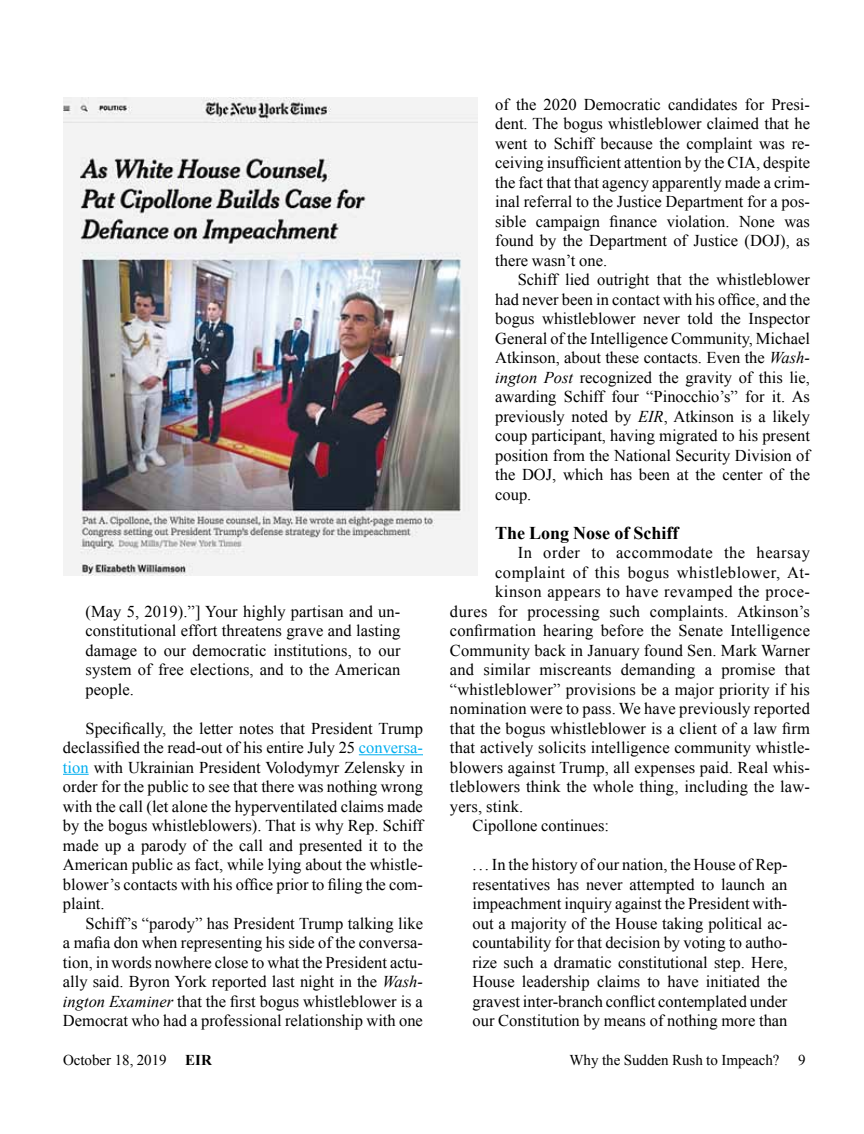
<style>
.page{position:relative;width:864px;height:1134px;background:#fff}
.page>*{position:absolute;margin:0;border:0;box-sizing:border-box;transform-origin:0 0}
.t1{font:700 18px "Times New Roman";color:#000}
.t2{font:16.5px/19.5px "Times New Roman";letter-spacing:.01em;color:#000;text-align:justify}
.t3{font:16.5px "Times New Roman";letter-spacing:.03em;color:#000}
.t4{font:15px "Times New Roman";color:#000}
.s1{color:#00aeef}
.s2{font-style:italic}
.s3{font-weight:700}
</style>
<div class="page">
<hr style="left:359px;top:754px;width:64px;height:1px;background:#00aeef">
<svg style="left:63px;top:774px;width:26px;height:1px"></svg>
<img style="left:63px;top:97px;width:414px;height:479px">
<p class="t2" style="left:86px;top:601px;width:317px">(May 5, 2019).”] Your highly partisan and un&shy;constitutional effort threatens grave and lasting damage to our democratic institutions, to our system of free elections, and to the American people.</p>
<p class="t2" style="left:63px;top:718px;width:362px;text-indent:23px">Specifically, the letter notes that President Trump declassified the read-out of his entire July 25 <span class="s1">conversa&shy;tion</span> with Ukrainian President Volodymyr Zelensky in order for the public to see that there was nothing wrong with the call (let alone the hyperventilated claims made by the bogus whistleblowers). That is why Rep. Schiff made up a parody of the call and presented it to the American public as fact, while lying about the whistle&shy;blower’s contacts with his office prior to filing the com&shy;plaint.</p>
<p class="t2" style="left:63px;top:913px;width:362px;text-indent:23px">Schiff’s “parody” has President Trump talking like a mafia don when representing his side of the conversa&shy;tion, in words nowhere close to what the President actu&shy;ally said. Byron York reported last night in the <span class="s2">Wash&shy;ington Examiner</span> that the first bogus whistleblower is a Democrat who had a professional relationship with one</p>
<p class="t2" style="left:495px;top:94px;width:316px">of the 2020 Democratic candidates for Presi&shy;dent. The bogus whistleblower claimed that he went to Schiff because the complaint was re&shy;ceiving insufficient attention by the CIA, despite the fact that that agency apparently made a crim&shy;inal referral to the Justice Department for a pos&shy;sible campaign finance violation. None was found by the Department of Justice (DOJ), as there wasn’t one.</p>
<p class="t2" style="left:495px;top:270px;width:316px;text-indent:23px">Schiff lied outright that the whistleblower had never been in contact with his office, and the bogus whistleblower never told the Inspector General of the Intelligence Community, Michael Atkinson, about these contacts. Even the <span class="s2">Wash&shy;ington Post</span> recognized the gravity of this lie, awarding Schiff four “Pinocchio’s” for it. As previously noted by <span class="s2">EIR</span>, Atkinson is a likely coup participant, having migrated to his present position from the National Security Division of the DOJ, which has been at the center of the coup.</p>
<p class="t1" style="left:495px;top:520px;width:185px">The Long Nose of Schiff</p>
<p class="t3" style="left:518px;top:541px;width:294px">In order to accommodate the hearsay</p>
<p class="t3" style="left:495px;top:561px;width:316px">complaint of this bogus whistleblower, At-</p>
<p class="t3" style="left:495px;top:580px;width:316px">kinson appears to have revamped the proce-</p>
<p class="t2" style="left:450px;top:601px;width:362px">dures for processing such complaints. Atkinson’s</p>
<p class="t2" style="left:450px;top:620px;width:362px">confirmation hearing before the Senate Intelligence</p>
<p class="t2" style="left:450px;top:640px;width:362px">Community back in January found Sen. Mark Warner</p>
<p class="t2" style="left:450px;top:659px;width:362px">and similar miscreants demanding a promise that</p>
<p class="t2" style="left:450px;top:679px;width:362px">“whistleblower” provisions be a major priority if his</p>
<p class="t2" style="left:450px;top:698px;width:362px">nomination were to pass. We have previously reported</p>
<p class="t2" style="left:450px;top:718px;width:361px">that the bogus whistleblower is a client of a law firm</p>
<p class="t2" style="left:450px;top:738px;width:362px">that actively solicits intelligence community whistle-</p>
<p class="t2" style="left:450px;top:757px;width:362px">blowers against Trump, all expenses paid. Real whis-</p>
<p class="t2" style="left:450px;top:777px;width:362px">tleblowers think the whole thing, including the law-</p>
<p class="t2" style="left:450px;top:796px;width:75px">yers, stink.</p>
<p class="t2" style="left:473px;top:816px;width:138px">Cipollone continues:</p>
<p class="t2" style="left:473px;top:855px;width:317px">. . . In the history of our nation, the House of Rep&shy;resentatives has never attempted to launch an impeachment inquiry against the President with&shy;out a majority of the House taking political ac&shy;countability for that decision by voting to autho&shy;rize such a dramatic constitutional step. Here, House leadership claims to have initiated the gravest inter-branch conflict contemplated under our Constitution by means of nothing more than</p>
<p class="t4" style="left:63px;top:1050px;width:150px">October 18, 2019 <span class="s3">EIR</span></p>
<p class="t4" style="left:569px;top:1050px;width:238px">Why the Sudden Rush to Impeach? 9</p>
</div>
